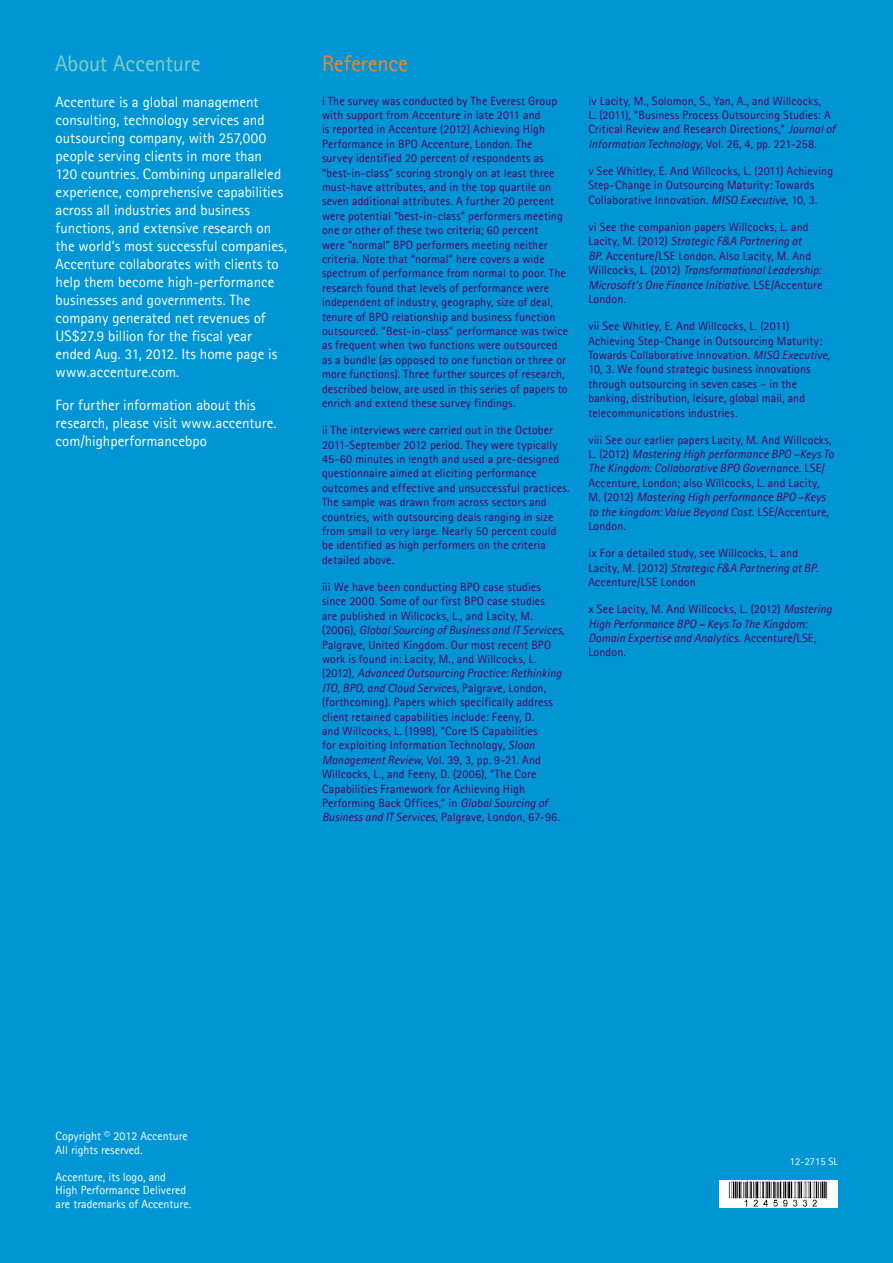
<style>
.page{position:relative;width:893px;height:1263px;background:#0096d6}
.page>*{position:absolute;margin:0;border:0;box-sizing:border-box;transform-origin:0 0}
.t1{font:22.5px "Agfa Rotis Sans Serif";letter-spacing:-.01em;color:#82cec1}
.t2{font:22.5px "Agfa Rotis Sans Serif";letter-spacing:-.005em;color:#f58427}
.t3{font:15px/18px "Agfa Rotis Sans Serif";color:#fff}
.t4{font:12px/14.4px "Agfa Rotis Sans Serif";letter-spacing:.01em;color:#590058}
.t5{font:italic 12px/14.4px "Agfa Rotis Sans Serif";letter-spacing:.01em;color:#590058}
.t6{font:12px/13.5px "Agfa Rotis Sans Serif";color:#fff}
.t7{font:10.5px "Agfa Rotis Sans Serif";color:#fff}
.s1{font-style:italic}
.s2{font-style:normal}
</style>
<div class="page">
<img style="left:719px;top:1181px;width:119px;height:27px">
<h1 class="t1" style="left:55px;top:50px;width:147px">About Accenture</h1>
<h1 class="t2" style="left:322px;top:50px;width:87px">Reference</h1>
<p class="t3" style="left:56px;top:92px;width:233px">Accenture is a global management consulting, technology services and outsourcing company, with 257,000 people serving clients in more than 120 countries. Combining unparalleled experience, comprehensive capabilities across all industries and business functions, and extensive research on the world’s most successful companies, Accenture collaborates with clients to help them become high-performance businesses and governments. The company generated net revenues of US$27.9 billion for the fiscal year ended Aug. 31, 2012. Its home page is www.accenture.com.</p>
<p class="t3" style="left:56px;top:395px;width:223px">For further information about this research, please visit www.accenture. com/highperformancebpo</p>
<p class="t4" style="left:322px;top:93px;width:248px">i The survey was conducted by The Everest Group with support from Accenture in late 2011 and<br>is reported in Accenture (2012) Achieving High Performance in BPO Accenture, London. The<br>survey identified 20 percent of respondents as “best-in-class” scoring strongly on at least three must-have attributes, and in the top quartile on seven additional attributes. A further 20 percent were potential “best-in-class” performers meeting one or other of these two criteria; 60 percent<br>were “normal” BPO performers meeting neither criteria. Note that “normal” here covers a wide spectrum of performance from normal to poor. The research found that levels of performance were independent of industry, geography, size of deal, tenure of BPO relationship and business function outsourced. “Best-in-class” performance was twice as frequent when two functions were outsourced as a bundle (as opposed to one function or three or more functions). Three further sources of research, described below, are used in this series of papers to enrich and extend these survey findings.</p>
<p class="t4" style="left:322px;top:423px;width:249px">ii The interviews were carried out in the October 2011-September 2012 period. They were typically 45-60 minutes in length and used a pre-designed questionnaire aimed at eliciting performance outcomes and effective and unsuccessful practices.<br>The sample was drawn from across sectors and countries, with outsourcing deals ranging in size from small to very large. Nearly 50 percent could be identified as high performers on the criteria detailed above.</p>
<p class="t4" style="left:322px;top:579px;width:244px">iii We have been conducting BPO case studies since 2000. Some of our first BPO case studies<br>are published in Willcocks, L., and Lacity, M. (2006), <span class="s1">Global Sourcing of Business and IT Services</span>, Palgrave, United Kingdom. Our most recent BPO work is found in: Lacity, M., and Willcocks, L. (2012), <span class="s1">Advanced Outsourcing Practice: Rethinking ITO, BPO, and Cloud Services</span>, Palgrave, London, (forthcoming). Papers which specifically address client retained capabilities include: Feeny, D.<br>and Willcocks, L. (1998), “Core IS Capabilities<br>for exploiting Information Technology, <span class="s1">Sloan Management Review</span>, Vol. 39, 3, pp. 9-21. And Willcocks, L., and Feeny, D. (2006), “The Core Capabilities Framework for Achieving High Performing Back Offices,” in <span class="s1">Global Sourcing of Business and IT Services</span>, Palgrave, London, 67-96.</p>
<p class="t4" style="left:588px;top:93px;width:248px">iv Lacity, M., Solomon, S., Yan, A., and Willcocks,<br>L. (2011), “Business Process Outsourcing Studies: A Critical Review and Research Directions,” <span class="s1">Journal of Information Technology</span>, Vol. 26, 4, pp. 221-258.</p>
<p class="t4" style="left:588px;top:164px;width:246px">v See Whitley, E. And Willcocks, L. (2011) Achieving<br>Step-Change in Outsourcing Maturity: Towards<br>Collaborative Innovation. <span class="s1">MISQ Executive</span>, 10, 3.</p>
<p class="t4" style="left:588px;top:219px;width:236px">vi See the companion papers Willcocks, L. and Lacity, M. (2012) <span class="s1">Strategic F&amp;A Partnering at<br>BP</span>. Accenture/LSE London. Also Lacity, M. And Willcocks, L. (2012) <span class="s1">Transformational Leadership:<br>Microsoft’s One Finance Initiative</span>. LSE/Accenture London.</p>
<p class="t4" style="left:588px;top:319px;width:243px">vii See Whitley, E. And Willcocks, L. (2011)<br>Achieving Step-Change in Outsourcing Maturity:<br>Towards Collaborative Innovation. <span class="s1">MISQ Executive</span>, 10, 3. We found strategic business innovations through outsourcing in seven cases – in the banking, distribution, leisure, global mail, and telecommunications industries.</p>
<p class="t4" style="left:588px;top:432px;width:247px">viii See our earlier papers Lacity, M. And Willcocks, L. (2012) <span class="s1">Mastering High performance BPO –Keys To The Kingdom: Collaborative BPO Governance</span>. LSE/ Accenture, London; also Willcocks, L. and Lacity, M. (2012) <span class="s1">Mastering High performance BPO –Keys to the kingdom: Value Beyond Cost</span>. LSE/Accenture, London.</p>
<p class="t4" style="left:588px;top:546px;width:232px">ix For a detailed study, see Willcocks, L. and<br>Lacity, M. (2012) <span class="s1">Strategic F&amp;A Partnering at BP</span>.<br>Accenture/LSE London</p>
<p class="t5" style="left:588px;top:602px;width:245px"><span class="s2">x See Lacity, M. And Willcocks, L. (2012)</span> Mastering High Performance BPO – Keys To The Kingdom:<br>Domain Expertise and Analytics<span class="s2">. Accenture/LSE, London.</span></p>
<p class="t6" style="left:56px;top:1129px;width:134px">Copyright © 2012 Accenture<br>All rights reserved.</p>
<p class="t6" style="left:56px;top:1170px;width:137px">Accenture, its logo, and<br>High Performance Delivered are trademarks of Accenture.</p>
<p class="t7" style="left:790px;top:1155px;width:49px">12-2715 SL</p>
</div>
